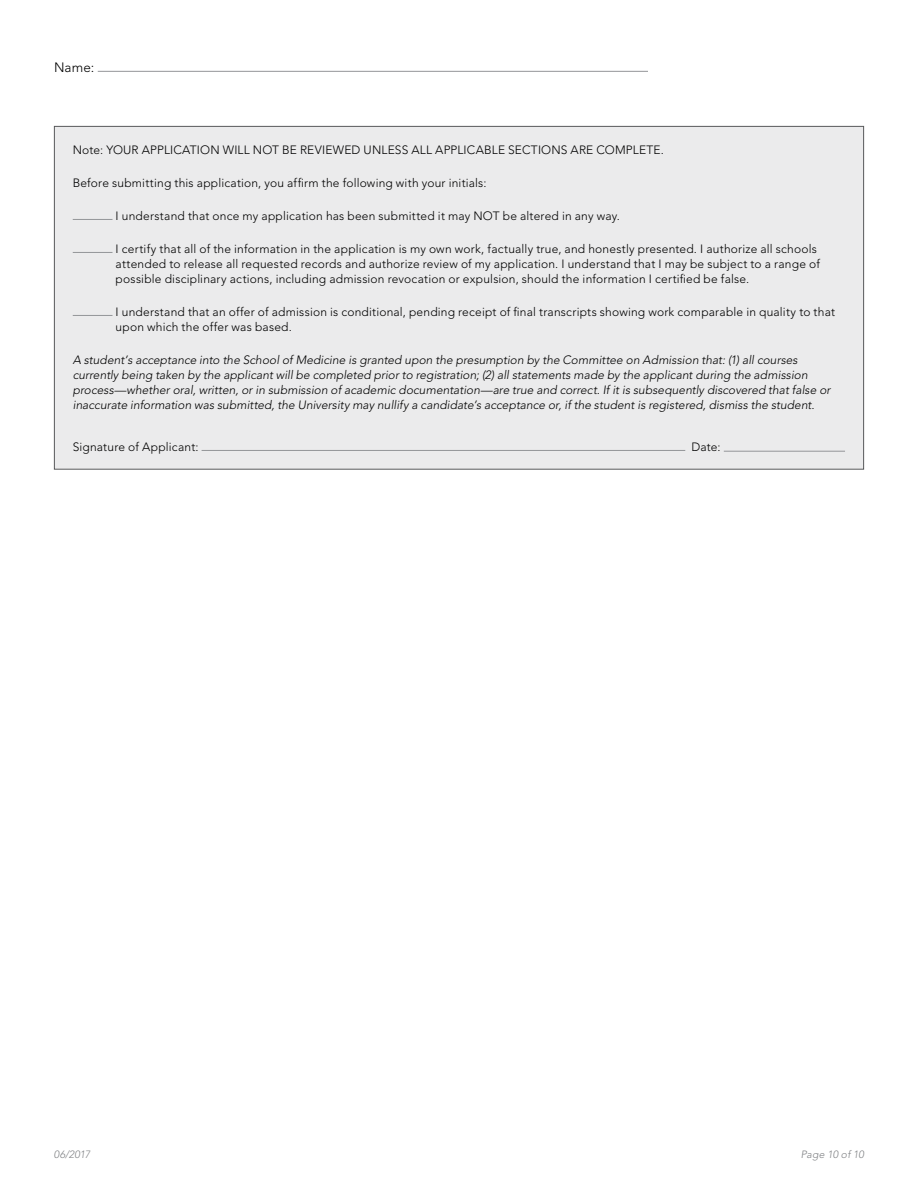
<style>
.page{position:relative;width:918px;height:1188px;background:#fff}
.page>*{position:absolute;margin:0;border:0;box-sizing:border-box;transform-origin:0 0}
.t1{font:300 13.5px "Avenir LT Std";color:#000}
.t2{font:300 12px/15px "Avenir LT Std";letter-spacing:.015em;color:#000}
.t3{font:italic 300 12px/15px "Avenir LT Std";color:#000}
.t4{font:italic 300 10.5px "Avenir LT Std";color:#808285}
</style>
<div class="page">
<div style="left:54px;top:126px;width:810px;height:343px;background:#ebebec"></div>
<hr style="left:73px;top:219px;width:39px;height:1px;background:#939598">
<hr style="left:73px;top:252px;width:39px;height:1px;background:#939598">
<hr style="left:73px;top:315px;width:39px;height:1px;background:#939598">
<hr style="left:202px;top:450px;width:483px;height:1px;background:#939598">
<hr style="left:724px;top:451px;width:121px;height:1px;background:#939598">
<hr style="left:98px;top:71px;width:550px;height:1px;background:#939598">
<p class="t1" style="left:54px;top:59px;width:42px">Name:</p>
<p class="t2" style="left:73px;top:142px;width:593px">Note: YOUR APPLICATION WILL NOT BE REVIEWED UNLESS ALL APPLICABLE SECTIONS ARE COMPLETE.</p>
<p class="t2" style="left:73px;top:175px;width:415px">Before submitting this application, you affirm the following with your initials:</p>
<p class="t2" style="left:116px;top:208px;width:506px">I understand that once my application has been submitted it may NOT be altered in any way.</p>
<p class="t2" style="left:116px;top:241px;width:706px">I certify that all of the information in the application is my own work, factually true, and honestly presented. I authorize all schools attended to release all requested records and authorize review of my application. I understand that I may be subject to a range of possible disciplinary actions, including admission revocation or expulsion, should the information I certified be false.</p>
<p class="t2" style="left:116px;top:304px;width:721px">I understand that an offer of admission is conditional, pending receipt of final transcripts showing work comparable in quality to that upon which the offer was based.</p>
<p class="t3" style="left:73px;top:352px;width:759px">A student’s acceptance into the School of Medicine is granted upon the presumption by the Committee on Admission that: (1) all courses currently being taken by the applicant will be completed prior to registration; (2) all statements made by the applicant during the admission process—whether oral, written, or in submission of academic documentation—are true and correct. If it is subsequently discovered that false or inaccurate information was submitted, the University may nullify a candidate’s acceptance or, if the student is registered, dismiss the student.</p>
<p class="t2" style="left:73px;top:439px;width:127px">Signature of Applicant:</p>
<p class="t2" style="left:692px;top:439px;width:31px">Date:</p>
<p class="t4" style="left:54px;top:1148px;width:38px">06/2017</p>
<p class="t4" style="left:801px;top:1148px;width:65px">Page 10 of 10</p>
</div>
